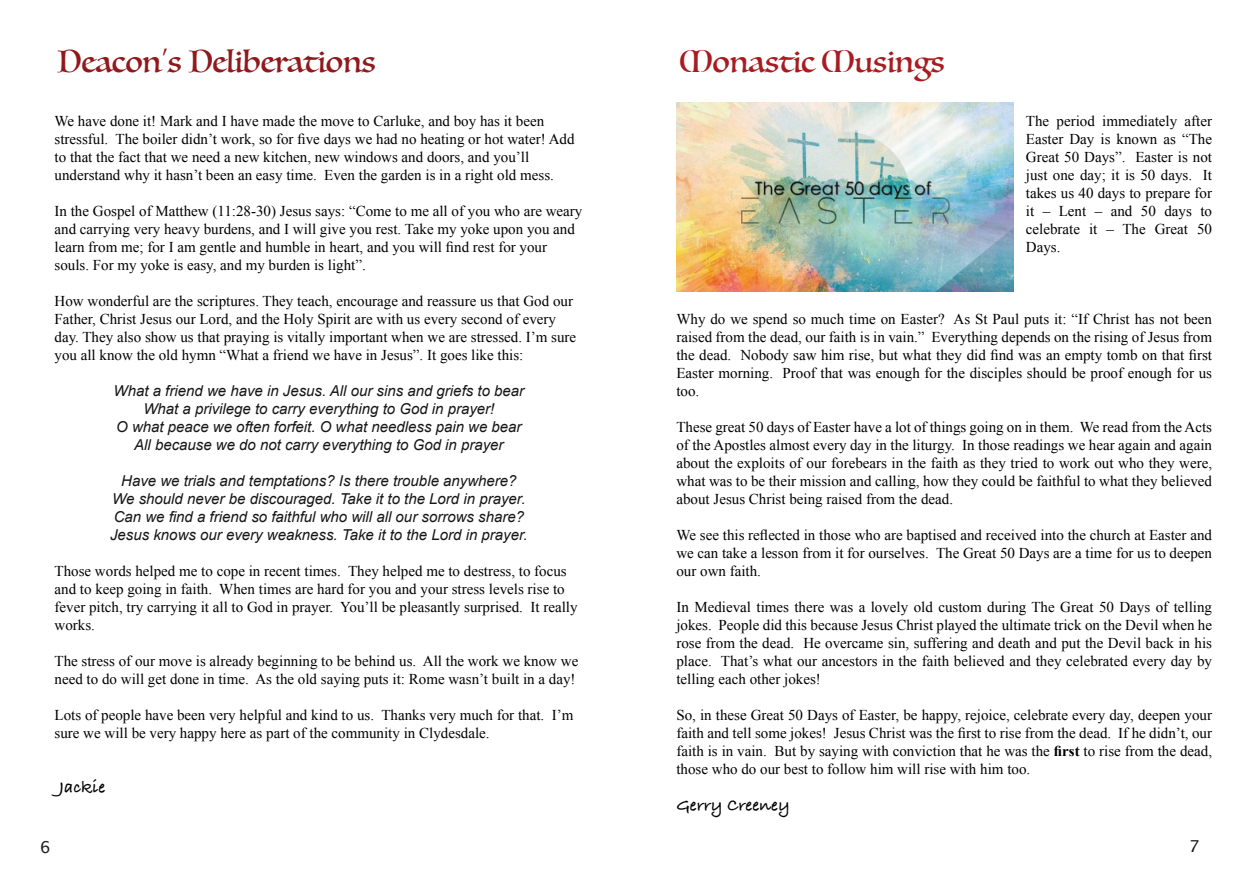
<style>
.page{position:relative;width:1259px;height:893px;background:#fff}
.page>*{position:absolute;margin:0;border:0;box-sizing:border-box;transform-origin:0 0}
.t1{font:30px "Luminari";color:#91181b}
.t2{font:30px "Luminari";color:#a81c20}
.t3{font:700 18px "Bradley Hand ITCTT";color:#000}
.t4{font:16.5px "Lucida Grande";color:#231f20}
.t5{font:15px/18px "Times New Roman";color:#000}
.t6{font:italic 15px/18px "Arial";color:#171515;text-align:center}
.s1{font-weight:700}
</style>
<div class="page">
<img style="left:676px;top:102px;width:337px;height:189px">
<h1 class="t1" style="left:58px;top:36px;width:320px">Deacon’s Deliberations</h1>
<h1 class="t2" style="left:679px;top:36px;width:267px">Monastic Musings</h1>
<p class="t5" style="left:55px;top:112px;width:521px">We have done it! Mark and I have made the move to Carluke, and boy has it been stressful. The boiler didn’t work, so for five days we had no heating or hot water! Add to that the fact that we need a new kitchen, new windows and doors, and you’ll understand why it hasn’t been an easy time. Even the garden is in a right old mess.</p>
<p class="t5" style="left:55px;top:202px;width:529px">In the Gospel of Matthew (11:28-30) Jesus says: “Come to me all of you who are weary and carrying very heavy burdens, and I will give you rest. Take my yoke upon you and learn from me; for I am gentle and humble in heart, and you will find rest for your souls. For my yoke is easy, and my burden is light”.</p>
<p class="t5" style="left:55px;top:292px;width:523px">How wonderful are the scriptures. They teach, encourage and reassure us that God our Father, Christ Jesus our Lord, and the Holy Spirit are with us every second of every day. They also show us that praying is vitally important when we are stressed. I’m sure you all know the old hymn “What a friend we have in Jesus”. It goes like this:</p>
<p class="t6" style="left:114px;top:382px;width:412px">What a friend we have in Jesus. All our sins and griefs to bear What a privilege to carry everything to God in prayer!<br>O what peace we often forfeit. O what needless pain we bear All because we do not carry everything to God in prayer</p>
<p class="t6" style="left:110px;top:472px;width:419px">Have we trials and temptations? Is there trouble anywhere?<br>We should never be discouraged. Take it to the Lord in prayer.<br>Can we find a friend so faithful who will all our sorrows share?<br>Jesus knows our every weakness. Take it to the Lord in prayer.</p>
<p class="t5" style="left:55px;top:562px;width:524px">Those words helped me to cope in recent times. They helped me to destress, to focus and to keep going in faith. When times are hard for you and your stress levels rise to fever pitch, try carrying it all to God in prayer. You’ll be pleasantly surprised. It really works.</p>
<p class="t5" style="left:55px;top:652px;width:525px">The stress of our move is already beginning to be behind us. All the work we know we need to do will get done in time. As the old saying puts it: Rome wasn’t built in a day!</p>
<p class="t5" style="left:55px;top:706px;width:520px">Lots of people have been very helpful and kind to us. Thanks very much for that. I’m sure we will be very happy here as part of the community in Clydesdale.</p>
<p class="t3" style="left:59px;top:773px;width:48px">Jackie</p>
<p class="t5" style="left:1026px;top:112px;width:188px;text-align:justify">The period immediately after Easter Day is known as “The Great 50 Days”. Easter is not just one day; it is 50 days. It takes us 40 days to prepare for it – Lent – and 50 days to celebrate it – The Great 50<br>Days.</p>
<p class="t5" style="left:676px;top:310px;width:537px;text-align:justify">Why do we spend so much time on Easter? As St Paul puts it: “If Christ has not been raised from the dead, our faith is in vain.” Everything depends on the rising of Jesus from the dead. Nobody saw him rise, but what they did find was an empty tomb on that first Easter morning. Proof that was enough for the disciples should be proof enough for us too.</p>
<p class="t5" style="left:676px;top:418px;width:537px;text-align:justify">These great 50 days of Easter have a lot of things going on in them. We read from the Acts of the Apostles almost every day in the liturgy. In those readings we hear again and again about the exploits of our forebears in the faith as they tried to work out who they were, what was to be their mission and calling, how they could be faithful to what they believed about Jesus Christ being raised from the dead.</p>
<p class="t5" style="left:676px;top:526px;width:537px;text-align:justify">We see this reflected in those who are baptised and received into the church at Easter and we can take a lesson from it for ourselves. The Great 50 Days are a time for us to deepen our own faith.</p>
<p class="t5" style="left:676px;top:598px;width:537px;text-align:justify">In Medieval times there was a lovely old custom during The Great 50 Days of telling jokes. People did this because Jesus Christ played the ultimate trick on the Devil when he rose from the dead. He overcame sin, suffering and death and put the Devil back in his place. That’s what our ancestors in the faith believed and they celebrated every day by telling each other jokes!</p>
<p class="t5" style="left:676px;top:706px;width:537px;text-align:justify">So, in these Great 50 Days of Easter, be happy, rejoice, celebrate every day, deepen your faith and tell some jokes! Jesus Christ was the first to rise from the dead. If he didn’t, our faith is in vain. But by saying with conviction that he was the <span class="s1">first</span> to rise from the dead, those who do our best to follow him will rise with him too.</p>
<p class="t3" style="left:676px;top:791px;width:115px">Gerry Creeney</p>
<p class="t4" style="left:40px;top:837px;width:12px">6</p>
<p class="t4" style="left:1189px;top:836px;width:12px">7</p>
</div>
